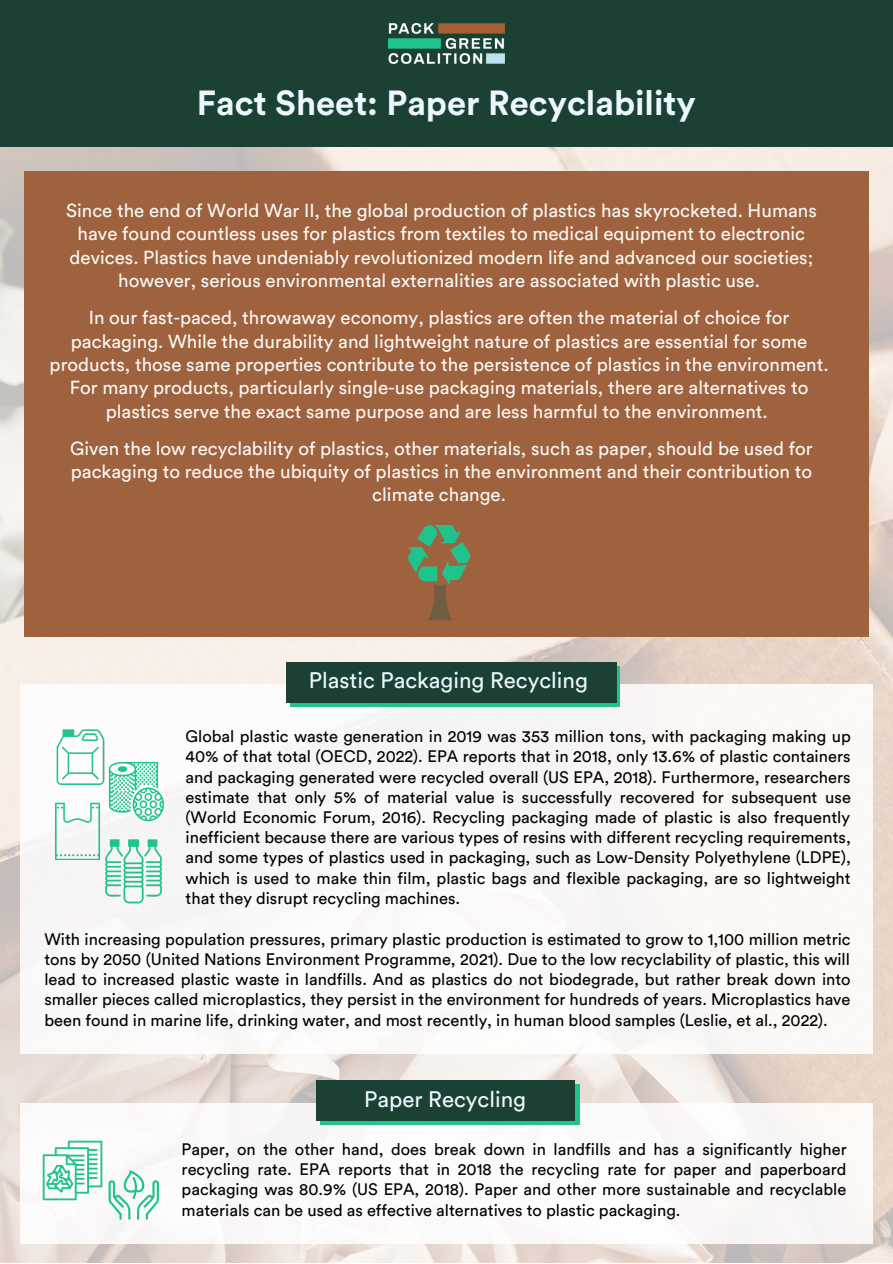
<style>
.page{position:relative;width:893px;height:1264px;background:#fff}
.page>*{position:absolute;margin:0;border:0;box-sizing:border-box;transform-origin:0 0}
.t1{font:700 34.5px "Circular Std";color:#edf7ff}
.t2{font:22.35px "Circular Std";color:#edf7ff}
.t3{font:18.75px/23.4px "Circular Std";color:#fbf8f5;text-align:center}
.t4{font:16.5px/20.2px "Circular Std";color:#000;text-align:justify}
</style>
<div class="page">
<img style="left:0;top:146px;width:892px;height:1116px">
<div style="left:0;top:0;width:892px;height:146px;background:#1a4134"></div>
<img style="left:388px;top:23px;width:116px;height:41px">
<div style="left:24px;top:171px;width:844px;height:466px;background:#9f623e"></div>
<div style="left:20px;top:683px;width:852px;height:370px;background:#fbf8f6"></div>
<img style="left:108px;top:762px;width:55px;height:59px">
<img style="left:56px;top:802px;width:45px;height:57px">
<img style="left:105px;top:839px;width:58px;height:65px">
<img style="left:56px;top:729px;width:58px;height:55px">
<svg style="left:290px;top:666px;width:329px;height:40px"></svg>
<div style="left:286px;top:662px;width:330px;height:40px;background:#1a4134"></div>
<div style="left:20px;top:1103px;width:852px;height:141px;background:#fbf9f8"></div>
<div style="left:320px;top:1084px;width:259px;height:40px;background:#21c38d"></div>
<div style="left:316px;top:1080px;width:258px;height:41px;background:#1a4134"></div>
<svg style="left:43px;top:1140px;width:59px;height:60px"></svg>
<svg style="left:108px;top:1170px;width:51px;height:49px"></svg>
<svg style="left:408px;top:525px;width:62px;height:95px"></svg>
<h1 class="t1" style="left:197px;top:87px;width:500px">Fact Sheet: Paper Recyclability</h1>
<p class="t3" style="left:66px;top:199px;width:752px">Since the end of World War II, the global production of plastics has skyrocketed. Humans have found countless uses for plastics from textiles to medical equipment to electronic devices. Plastics have undeniably revolutionized modern life and advanced our societies; however, serious environmental externalities are associated with plastic use.</p>
<p class="t3" style="left:50px;top:307px;width:780px">In our fast-paced, throwaway economy, plastics are often the material of choice for packaging. While the durability and lightweight nature of plastics are essential for some products, those same properties contribute to the persistence of plastics in the environment.<br>For many products, particularly single-use packaging materials, there are alternatives to plastics serve the exact same purpose and are less harmful to the environment.</p>
<p class="t3" style="left:70px;top:437px;width:744px">Given the low recyclability of plastics, other materials, such as paper, should be used for packaging to reduce the ubiquity of plastics in the environment and their contribution to climate change.</p>
<h2 class="t2" style="left:309px;top:670px;width:280px">Plastic Packaging Recycling</h2>
<p class="t4" style="left:185px;top:726px;width:666px">Global plastic waste generation in 2019 was 353 million tons, with packaging making up 40% of that total (OECD, 2022). EPA reports that in 2018, only 13.6% of plastic containers and packaging generated were recycled overall (US EPA, 2018). Furthermore, researchers estimate that only 5% of material value is successfully recovered for subsequent use (World Economic Forum, 2016). Recycling packaging made of plastic is also frequently inefficient because there are various types of resins with different recycling requirements, and some types of plastics used in packaging, such as Low-Density Polyethylene (LDPE), which is used to make thin film, plastic bags and flexible packaging, are so lightweight that they disrupt recycling machines.</p>
<p class="t4" style="left:44px;top:929px;width:807px">With increasing population pressures, primary plastic production is estimated to grow to 1,100 million metric tons by 2050 (United Nations Environment Programme, 2021). Due to the low recyclability of plastic, this will lead to increased plastic waste in landfills. And as plastics do not biodegrade, but rather break down into smaller pieces called microplastics, they persist in the environment for hundreds of years. Microplastics have been found in marine life, drinking water, and most recently, in human blood samples (Leslie, et al., 2022).</p>
<h2 class="t2" style="left:364px;top:1088px;width:163px">Paper Recycling</h2>
<p class="t4" style="left:182px;top:1139px;width:666px">Paper, on the other hand, does break down in landfills and has a significantly higher recycling rate. EPA reports that in 2018 the recycling rate for paper and paperboard packaging was 80.9% (US EPA, 2018). Paper and other more sustainable and recyclable materials can be used as effective alternatives to plastic packaging.</p>
</div>
